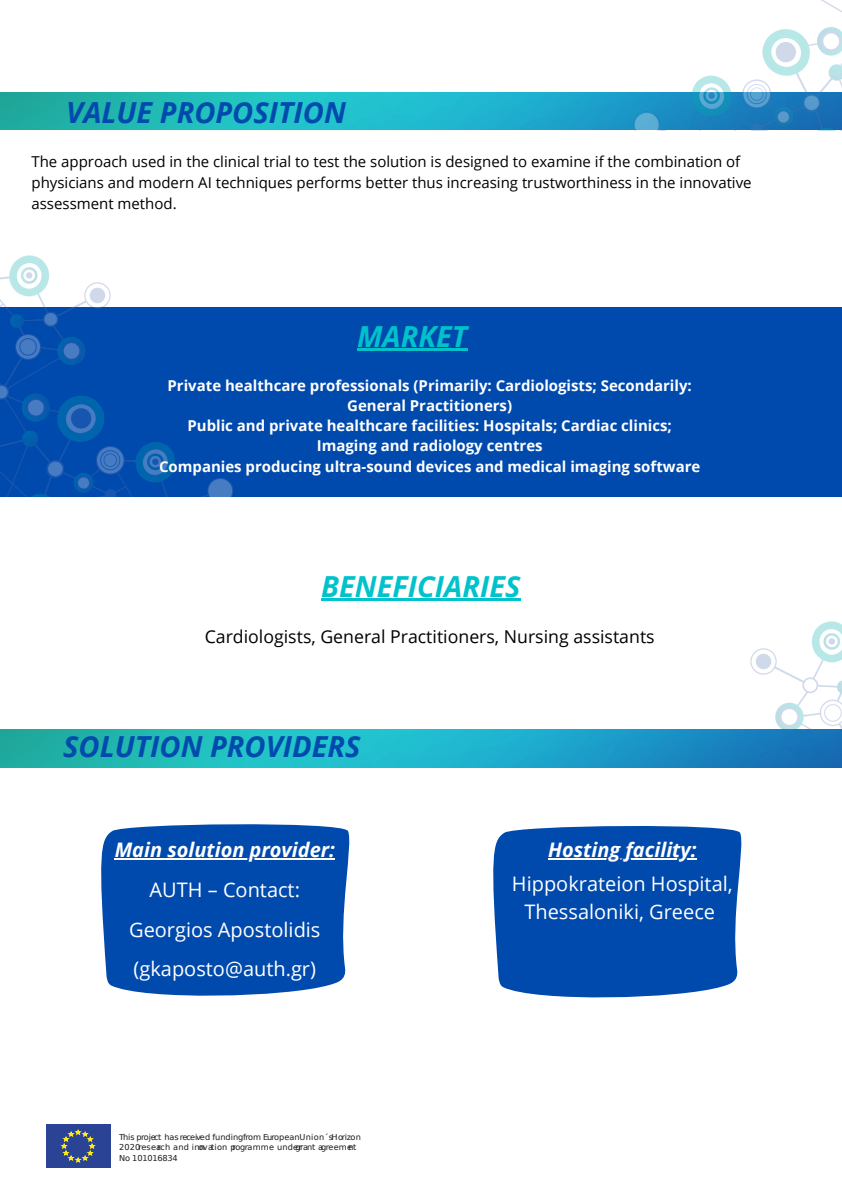
<style>
.page{position:relative;width:842px;height:1191px;background:#fff}
.page>*{position:absolute;margin:0;border:0;box-sizing:border-box;transform-origin:0 0}
.t1{font:italic 700 29px "Open Sans";color:#004aad}
.t2{font:italic 700 29px "Open Sans";color:#00c2cb}
.t3{font:20px/39.7px "Open Sans";color:#fff;text-align:center}
.t4{font:italic 700 20px "Open Sans";color:#fff}
.t5{font:17.7px "Open Sans";color:#000}
.t6{font:700 15px/20.2px "Open Sans";color:#fff;text-align:center}
.t7{font:15px/21px "Open Sans";color:#000}
.t8{font:8.1px/10.5px "DejaVu Sans";letter-spacing:-.02em;color:#1d1d1b}
</style>
<div class="page">
<img style="left:0;top:92px;width:615px;height:38px">
<img style="left:615px;top:0;width:227px;height:130px">
<div style="left:0;top:307px;width:842px;height:189px;background:#004aad"></div>
<img style="left:0;top:255px;width:233px;height:241px">
<img style="left:0;top:729px;width:842px;height:38px">
<svg style="left:101px;top:824px;width:249px;height:172px;fill:#004aad"></svg>
<img style="left:608px;top:621px;width:234px;height:111px">
<div style="left:46px;top:1124px;width:64px;height:43px;background:#2a4394"></div>
<svg style="left:61px;top:1129px;width:34px;height:33px"></svg>
<hr style="left:357px;top:348px;width:110px;height:3px;background:#00c2cb">
<hr style="left:115px;top:858px;width:220px;height:1px;background:#fff">
<hr style="left:321px;top:598px;width:199px;height:2px;background:#00c2cb">
<svg style="left:493px;top:826px;width:249px;height:172px;fill:#004aad"></svg>
<hr style="left:548px;top:858px;width:149px;height:1px;background:#fff">
<h1 class="t1" style="left:66px;top:92px;width:281px">VALUE PROPOSITION</h1>
<p class="t7" style="left:31px;top:151px;width:722px">The approach used in the clinical trial to test the solution is designed to examine if the combination of physicians and modern AI techniques performs better thus increasing trustworthiness in the innovative assessment method.</p>
<h1 class="t2" style="left:357px;top:316px;width:112px">MARKET</h1>
<p class="t6" style="left:159px;top:374px;width:543px">Private healthcare professionals (Primarily: Cardiologists; Secondarily:<br>General Practitioners)<br>Public and private healthcare facilities: Hospitals; Cardiac clinics; Imaging and radiology centres<br>Companies producing ultra-sound devices and medical imaging software</p>
<h1 class="t2" style="left:321px;top:565px;width:201px">BENEFICIARIES</h1>
<p class="t5" style="left:205px;top:624px;width:451px">Cardiologists, General Practitioners, Nursing assistants</p>
<h1 class="t1" style="left:63px;top:726px;width:299px">SOLUTION PROVIDERS</h1>
<h2 class="t4" style="left:115px;top:835px;width:222px">Main solution provider:</h2>
<h2 class="t3" style="left:129px;top:869px;width:193px">AUTH – Contact:<br>Georgios Apostolidis (gkaposto@auth.gr)</h2>
<p class="t8" style="left:119px;top:1131px;width:243px">This project hasreceived fundingfrom EuropeanUnion´sHorizon<br>2020research and inonvation programme undegrrant agreement<br>No 101016834</p>
<h2 class="t4" style="left:548px;top:835px;width:150px">Hosting facility:</h2>
<h2 class="t3" style="left:512px;top:869px;width:222px;line-height:27.7px">Hippokrateion Hospital,<br>Thessaloniki, Greece</h2>
</div>
